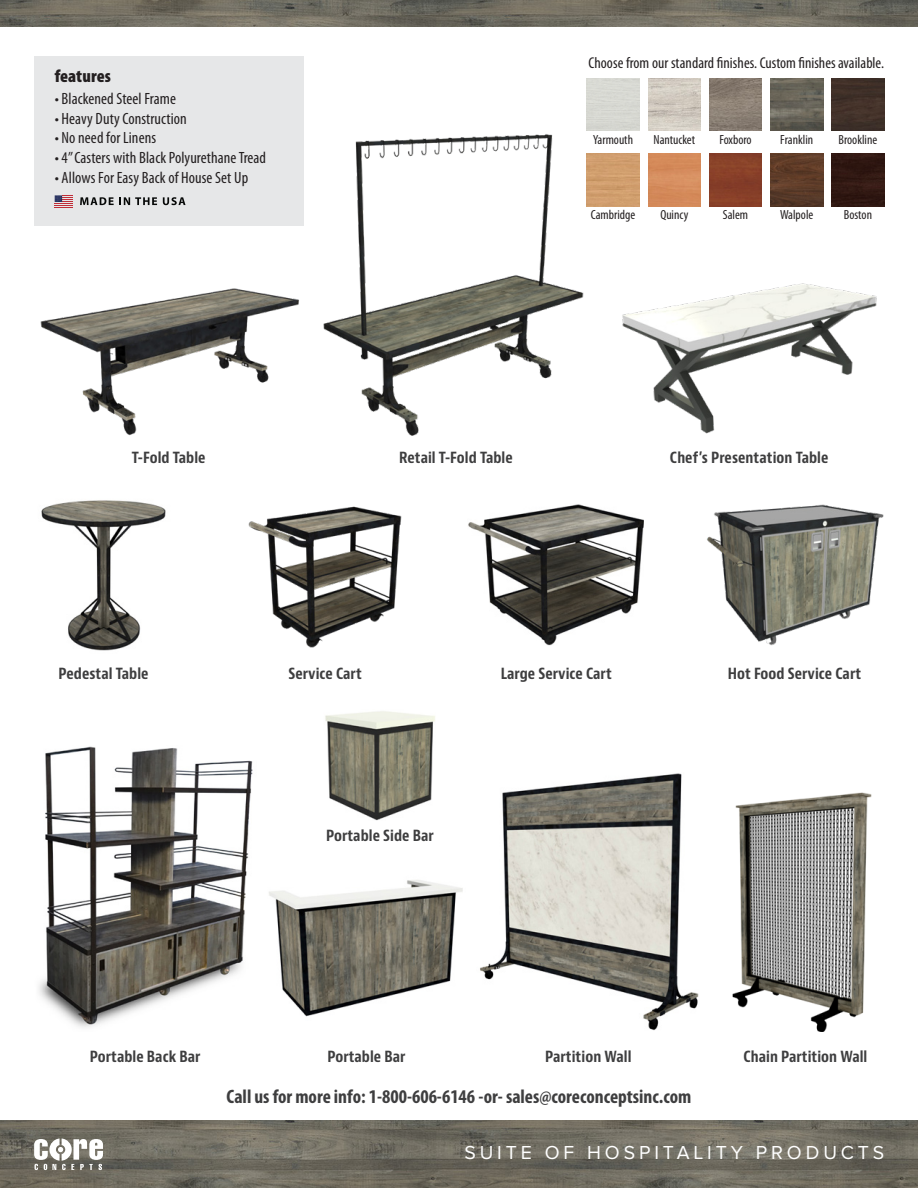
<style>
.page{position:relative;width:918px;height:1188px;background:#fff}
.page>*{position:absolute;margin:0;border:0;box-sizing:border-box;transform-origin:0 0}
.t1{font:700 condensed 19.5px "Myriad Pro";color:#3e3e3f}
.t2{font:19.5px "Proxima Nova";letter-spacing:.2em;color:#fff}
.t3{font:900 condensed 18px "Myriad Pro";letter-spacing:.005em;color:#231f20}
.t4{font:condensed 16.35px "Myriad Pro";letter-spacing:.005em;color:#231f20}
.t5{font:condensed 15.75px "Myriad Pro";color:#231f20}
.t6{font:700 condensed 15px "Bernino Sans";letter-spacing:.005em;color:#3e3e3f}
.t7{font:condensed 13.35px "Myriad Pro";color:#231f20}
</style>
<div class="page">
<img style="left:0;top:1120px;width:918px;height:68px">
<img style="left:0;top:0;width:918px;height:27px">
<svg style="left:34px;top:1138px;width:69px;height:32px"></svg>
<img style="left:40px;top:288px;width:259px;height:147px">
<img style="left:323px;top:134px;width:261px;height:301px">
<img style="left:41px;top:500px;width:125px;height:151px">
<img style="left:622px;top:283px;width:255px;height:151px">
<img style="left:248px;top:506px;width:154px;height:142px">
<img style="left:468px;top:504px;width:176px;height:142px">
<img style="left:707px;top:504px;width:177px;height:142px">
<img style="left:269px;top:880px;width:194px;height:137px">
<img style="left:325px;top:711px;width:110px;height:109px">
<img style="left:480px;top:773px;width:219px;height:258px">
<img style="left:732px;top:792px;width:140px;height:240px">
<img style="left:39px;top:746px;width:214px;height:282px">
<div style="left:34px;top:56px;width:270px;height:170px;background:#e6e7e8"></div>
<svg style="left:80px;top:197px;width:77px;height:8px"></svg>
<svg style="left:163px;top:197px;width:23px;height:8px"></svg>
<svg style="left:55px;top:195px;width:18px;height:13px"></svg>
<img style="left:770px;top:78px;width:53px;height:53px">
<img style="left:648px;top:78px;width:53px;height:53px">
<div style="left:832px;top:78px;width:52px;height:53px;background:#403028"></div>
<img style="left:832px;top:154px;width:52px;height:52px">
<img style="left:587px;top:154px;width:52px;height:52px">
<img style="left:648px;top:154px;width:53px;height:52px">
<img style="left:770px;top:154px;width:53px;height:52px">
<img style="left:709px;top:78px;width:53px;height:53px">
<div style="left:709px;top:154px;width:53px;height:52px;background:#884029"></div>
<p class="t3" style="left:55px;top:66px;width:58px">features</p>
<p class="t4" style="left:55px;top:90px;width:123px">• Blackened Steel Frame</p>
<p class="t4" style="left:55px;top:109px;width:134px">• Heavy Duty Construction</p>
<p class="t4" style="left:55px;top:129px;width:103px">• No need for Linens</p>
<p class="t4" style="left:55px;top:149px;width:213px">• 4” Casters with Black Polyurethane Tread</p>
<p class="t4" style="left:55px;top:168px;width:195px">• Allows For Easy Back of House Set Up</p>
<p class="t5" style="left:588px;top:54px;width:297px">Choose from our standard finishes. Custom finishes available.</p>
<p class="t7" style="left:593px;top:132px;width:41px">Yarmouth</p>
<p class="t7" style="left:654px;top:132px;width:43px">Nantucket</p>
<p class="t7" style="left:719px;top:132px;width:34px">Foxboro</p>
<p class="t7" style="left:780px;top:132px;width:34px">Franklin</p>
<p class="t7" style="left:839px;top:132px;width:40px">Brookline</p>
<p class="t7" style="left:591px;top:208px;width:46px">Cambridge</p>
<p class="t7" style="left:660px;top:208px;width:29px">Quincy</p>
<p class="t7" style="left:723px;top:208px;width:27px">Salem</p>
<p class="t7" style="left:780px;top:208px;width:35px">Walpole</p>
<p class="t7" style="left:844px;top:208px;width:30px">Boston</p>
<p class="t6" style="left:132px;top:449px;width:75px">T-Fold Table</p>
<p class="t6" style="left:58px;top:665px;width:92px">Pedestal Table</p>
<p class="t6" style="left:399px;top:449px;width:115px">Retail T-Fold Table</p>
<p class="t6" style="left:670px;top:449px;width:160px">Chef’s Presentation Table</p>
<p class="t6" style="left:288px;top:665px;width:75px">Service Cart</p>
<p class="t6" style="left:501px;top:665px;width:112px">Large Service Cart</p>
<p class="t6" style="left:728px;top:665px;width:135px">Hot Food Service Cart</p>
<p class="t6" style="left:326px;top:826px;width:109px">Portable Side Bar</p>
<p class="t6" style="left:90px;top:1047px;width:112px">Portable Back Bar</p>
<p class="t6" style="left:545px;top:1047px;width:88px">Partition Wall</p>
<p class="t6" style="left:743px;top:1047px;width:126px">Chain Partition Wall</p>
<p class="t6" style="left:327px;top:1047px;width:80px">Portable Bar</p>
<p class="t1" style="left:227px;top:1086px;width:466px">Call us for more info: 1-800-606-6146 -or- sales@coreconceptsinc.com</p>
<h1 class="t2" style="left:464px;top:1142px;width:421px">SUITE OF HOSPITALITY PRODUCTS</h1>
</div>
